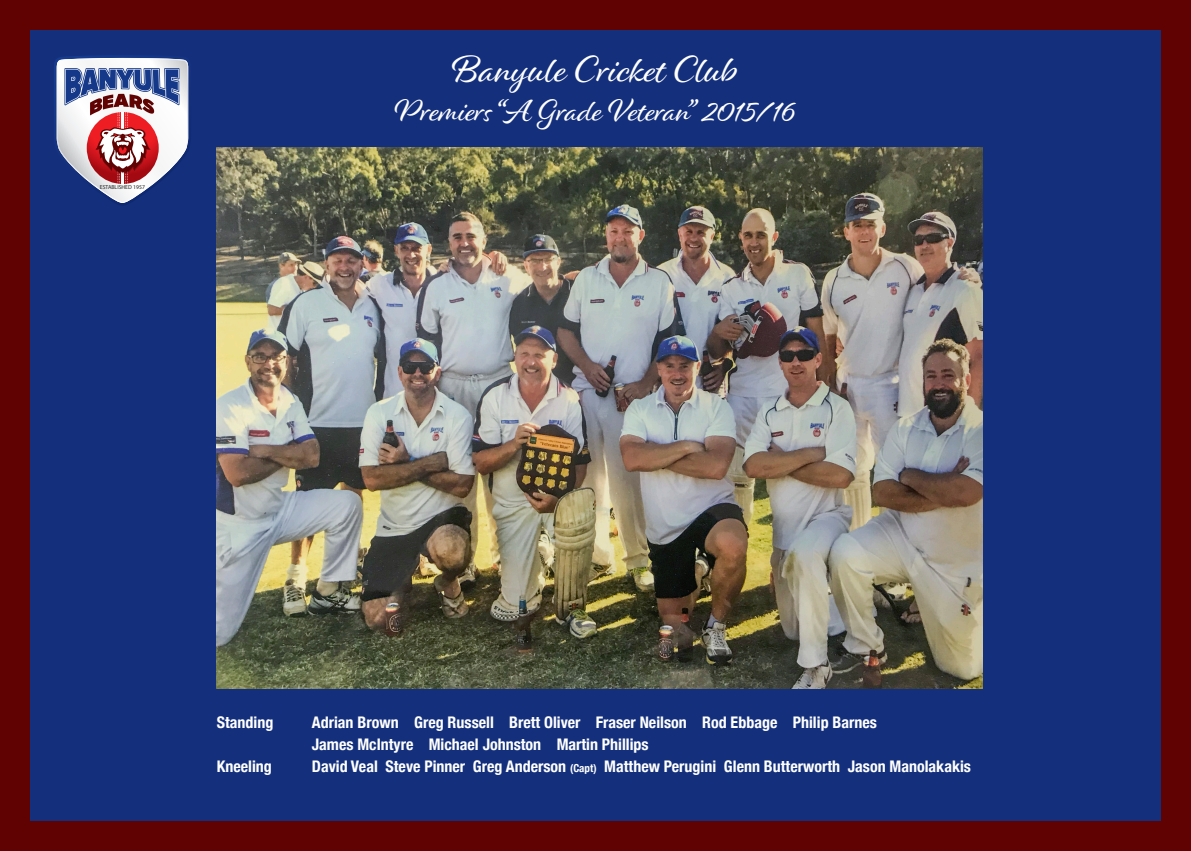
<style>
.page{position:relative;width:1191px;height:851px;background:#fff}
.page>*{position:absolute;margin:0;border:0;box-sizing:border-box;transform-origin:0 0}
.t1{font:39px "Alisha";color:#fff}
.t2{font:32px "Alisha";color:#fff}
.t3{font:700 condensed 16px/22.2px "Helvetica Neue";color:#fff}
.t4{font:5.7px "Myriad Pro";color:#231f20}
.s1{font-size:11px}
</style>
<div class="page">
<div style="left:0;top:13px;width:1191px;height:825px;background:#14307c"></div>
<div style="left:0;top:0;width:1191px;height:850px;border:30px solid #610202"></div>
<img style="left:217px;top:148px;width:765px;height:541px">
<svg style="left:54px;top:55px;width:135px;height:150px"></svg>
<p class="t4" style="left:100px;top:184px;width:47px">ESTABLISHED 1957</p>
<p class="t1" style="left:452px;top:46px;width:287px">Banyule Cricket Club</p>
<p class="t2" style="left:395px;top:91px;width:402px">Premiers “A Grade Veteran” 2015/16</p>
<p class="t3" style="left:217px;top:709px;width:58px">Standing</p>
<p class="t3" style="left:312px;top:709px;width:566px">Adrian Brown Greg Russell Brett Oliver Fraser Neilson Rod Ebbage Philip Barnes<br>James McIntyre Michael Johnston Martin Phillips</p>
<p class="t3" style="left:217px;top:754px;width:57px">Kneeling</p>
<p class="t3" style="left:312px;top:754px;width:660px">David Veal Steve Pinner Greg Anderson <span class="s1">(Capt)</span> Matthew Perugini Glenn Butterworth Jason Manolakakis</p>
</div>
